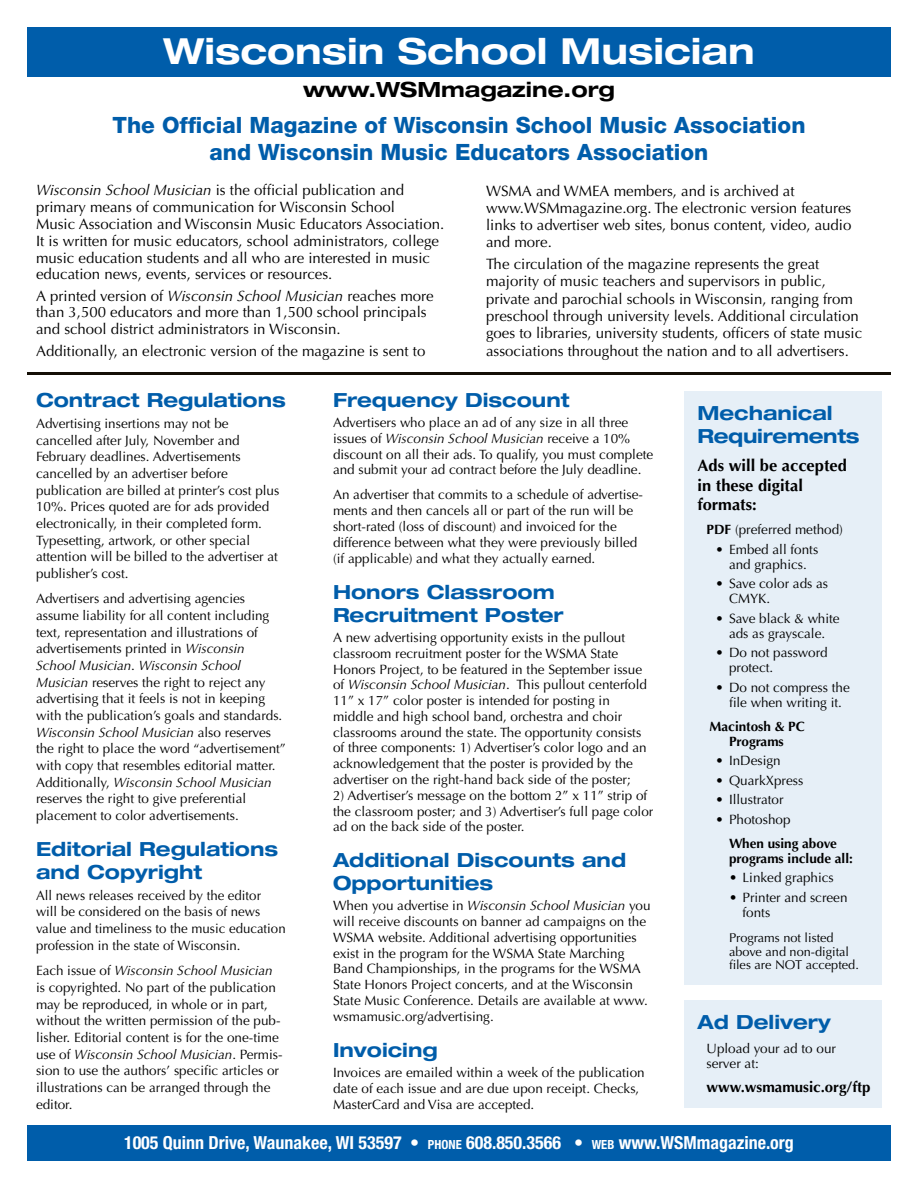
<style>
.page{position:relative;width:918px;height:1188px;background:#fff}
.page>*{position:absolute;margin:0;border:0;box-sizing:border-box;transform-origin:0 0}
.t1{font:700 expanded 36px "Helvetica Neue";color:#fff}
.t2{font:800 22.5px/27px "Helvetica Neue";color:#005daa;text-align:center}
.t3{font:700 expanded 21px "Helvetica Neue";color:#000}
.t4{font:700 expanded 19.5px/22.5px "Helvetica Neue";color:#005daa}
.t5{font:700 condensed 18px "Helvetica Neue";color:#fff}
.t6{font:700 16.5px/19.5px "Optima LT Std";color:#000}
.t7{font:15px/17.2px "Optima LT Std";color:#000}
.t8{font:700 15px "Optima LT Std";color:#000}
.t9{font:13.5px/16.6px "Optima LT Std";color:#000}
.t10{font:700 13.5px/15px "Optima LT Std";color:#000;text-align:center}
.t11{font:12.75px/13.5px "Optima LT Std";color:#000}
.s1{font-style:italic}
.s2{font-weight:700}
.s3{font-size:12.6px}
</style>
<div class="page">
<div style="left:684px;top:1000px;width:198px;height:108px;background:#e6eff7"></div>
<div style="left:27px;top:27px;width:864px;height:49px;background:#005daa"></div>
<hr style="left:27px;top:372px;width:864px;height:3px;background:#140f06">
<div style="left:27px;top:1125px;width:864px;height:36px;background:#005daa"></div>
<div style="left:684px;top:392px;width:198px;height:594px;background:#e6eff7"></div>
<h1 class="t1" style="left:163px;top:29px;width:593px">Wisconsin School Musician</h1>
<h3 class="t3" style="left:303px;top:77px;width:313px">www.WSMmagazine.org</h3>
<h2 class="t2" style="left:112px;top:112px;width:695px">The Official Magazine of Wisconsin School Music Association and Wisconsin Music Educators Association</h2>
<p class="t7" style="left:36px;top:182px;width:410px;line-height:16.8px"><span class="s1">Wisconsin School Musician</span> is the official publication and primary means of communication for Wisconsin School<br>Music Association and Wisconsin Music Educators Association.<br>It is written for music educators, school administrators, college music education students and all who are interested in music education news, events, services or resources.</p>
<p class="t7" style="left:36px;top:287px;width:399px;line-height:16.8px">A printed version of <span class="s1">Wisconsin School Musician</span> reaches more than 3,500 educators and more than 1,500 school principals and school district administrators in Wisconsin.</p>
<p class="t7" style="left:36px;top:342px;width:391px">Additionally, an electronic version of the magazine is sent to</p>
<p class="t7" style="left:486px;top:182px;width:367px">WSMA and WMEA members, and is archived at www.WSMmagazine.org. The electronic version features links to advertiser web sites, bonus content, video, audio and more.</p>
<p class="t7" style="left:486px;top:256px;width:378px">The circulation of the magazine represents the great majority of music teachers and supervisors in public, private and parochial schools in Wisconsin, ranging from preschool through university levels. Additional circulation goes to libraries, university students, officers of state music associations throughout the nation and to all advertisers.</p>
<h3 class="t4" style="left:36px;top:388px;width:251px">Contract Regulations</h3>
<p class="t9" style="left:36px;top:415px;width:245px">Advertising insertions may not be cancelled after July, November and February deadlines. Advertisements cancelled by an advertiser before publication are billed at printer’s cost plus 10%. Prices quoted are for ads provided electronically, in their completed form.<br>Typesetting, artwork, or other special attention will be billed to the advertiser at publisher’s cost.</p>
<p class="t9" style="left:36px;top:591px;width:251px">Advertisers and advertising agencies assume liability for all content including text, representation and illustrations of advertisements printed in <span class="s1">Wisconsin School Musician</span>. <span class="s1">Wisconsin School Musician</span> reserves the right to reject any advertising that it feels is not in keeping with the publication’s goals and standards.<br><span class="s1">Wisconsin School Musician</span> also reserves the right to place the word “advertisement” with copy that resembles editorial matter.<br>Additionally, <span class="s1">Wisconsin School Musician </span>reserves the right to give preferential placement to color advertisements.</p>
<h3 class="t4" style="left:36px;top:837px;width:244px">Editorial Regulations and Copyright</h3>
<p class="t9" style="left:36px;top:887px;width:251px">All news releases received by the editor will be considered on the basis of news value and timeliness to the music education profession in the state of Wisconsin.</p>
<p class="t9" style="left:36px;top:963px;width:248px">Each issue of <span class="s1">Wisconsin School Musician </span>is copyrighted. No part of the publication may be reproduced, in whole or in part, without the written permission of the pub&shy;lisher. Editorial content is for the one-time use of <span class="s1">Wisconsin School Musician</span>. Permis&shy;sion to use the authors’ specific articles or illustrations can be arranged through the editor.</p>
<h3 class="t4" style="left:333px;top:388px;width:238px">Frequency Discount</h3>
<p class="t9" style="left:333px;top:415px;width:322px;line-height:15.8px">Advertisers who place an ad of any size in all three issues of <span class="s1">Wisconsin School Musician</span> receive a 10% discount on all their ads. To qualify, you must complete and submit your ad contract before the July deadline.</p>
<p class="t9" style="left:333px;top:487px;width:312px;line-height:15.9px">An advertiser that commits to a schedule of advertise&shy;ments and then cancels all or part of the run will be short-rated (loss of discount) and invoiced for the difference between what they were previously billed (if applicable) and what they actually earned.</p>
<h3 class="t4" style="left:333px;top:580px;width:232px">Honors Classroom<br>Recruitment Poster</h3>
<p class="t9" style="left:333px;top:630px;width:316px;line-height:15.8px">A new advertising opportunity exists in the pullout classroom recruitment poster for the WSMA State Honors Project, to be featured in the September issue of <span class="s1">Wisconsin School Musician</span>. This pullout centerfold 11” x 17” color poster is intended for posting in middle and high school band, orchestra and choir classrooms around the state. The opportunity consists of three components: 1) Advertiser’s color logo and an acknowledgement that the poster is provided by the advertiser on the right-hand back side of the poster;</p>
<p class="t9" style="left:333px;top:788px;width:322px;line-height:15.8px">2) Advertiser’s message on the bottom 2” x 11” strip of the classroom poster; and 3) Advertiser’s full page color ad on the back side of the poster.</p>
<h3 class="t4" style="left:333px;top:849px;width:295px">Additional Discounts and<br>Opportunities</h3>
<p class="t9" style="left:333px;top:898px;width:319px;line-height:15.8px">When you advertise in <span class="s1">Wisconsin School Musician</span> you will receive discounts on banner ad campaigns on the WSMA website. Additional advertising opportunities exist in the program for the WSMA State Marching Band Championships, in the programs for the WSMA State Honors Project concerts, and at the Wisconsin State Music Conference. Details are available at www. wsmamusic.org/advertising.</p>
<h3 class="t4" style="left:333px;top:1038px;width:106px">Invoicing</h3>
<p class="t9" style="left:333px;top:1065px;width:313px;line-height:15.8px">Invoices are emailed within a week of the publication date of each issue and are due upon receipt. Checks,<br>MasterCard and Visa are accepted.</p>
<h3 class="t4" style="left:698px;top:402px;width:163px">Mechanical<br>Requirements</h3>
<p class="t6" style="left:698px;top:456px;width:151px">Ads will be accepted in these digital formats:</p>
<p class="t9" style="left:706px;top:522px;width:138px"><span class="s2">PDF</span> (preferred method)</p>
<p class="t9" style="left:716px;top:542px;width:104px;line-height:15px;text-align:center">• Embed all fonts and graphics.</p>
<p class="t9" style="left:729px;top:576px;width:101px;line-height:15px;text-indent:-14px">• Save color ads as<br>CMYK.</p>
<p class="t9" style="left:716px;top:611px;width:126px;line-height:15px;text-align:center">• Save black &amp; white ads as grayscale.</p>
<p class="t9" style="left:729px;top:645px;width:100px;line-height:15px;text-indent:-14px">• Do not password protect.</p>
<p class="t9" style="left:716px;top:680px;width:136px;line-height:15px;text-align:center">• Do not compress the file when writing it.</p>
<p class="t10" style="left:710px;top:719px;width:97px">Macintosh &amp; PC<br>Programs</p>
<p class="t9" style="left:716px;top:753px;width:67px">• InDesign</p>
<p class="t9" style="left:716px;top:772px;width:89px">• QuarkXpress</p>
<p class="t9" style="left:716px;top:792px;width:70px">• Illustrator</p>
<p class="t9" style="left:716px;top:811px;width:77px">• Photoshop</p>
<p class="t10" style="left:729px;top:836px;width:125px;text-align:left">When using above programs include all:</p>
<p class="t9" style="left:729px;top:870px;width:106px">• Linked graphics</p>
<p class="t9" style="left:743px;top:890px;width:107px;line-height:15px;text-indent:-13px">• Printer and screen fonts</p>
<p class="t11" style="left:729px;top:931px;width:131px">Programs not listed above and non-digital files are NOT accepted.</p>
<h3 class="t4" style="left:698px;top:1011px;width:135px">Ad Delivery</h3>
<p class="t9" style="left:706px;top:1041px;width:131px;line-height:15px">Upload your ad to our server at:</p>
<p class="t8" style="left:706px;top:1079px;width:165px">www.wsmamusic.org/ftp</p>
<h3 class="t5" style="left:124px;top:1132px;width:671px">1005 Quinn Drive, Waunakee, WI 53597 • <span class="s3">PHONE</span> 608.850.3566 • <span class="s3">WEB</span> www.WSMmagazine.org</h3>
</div>
